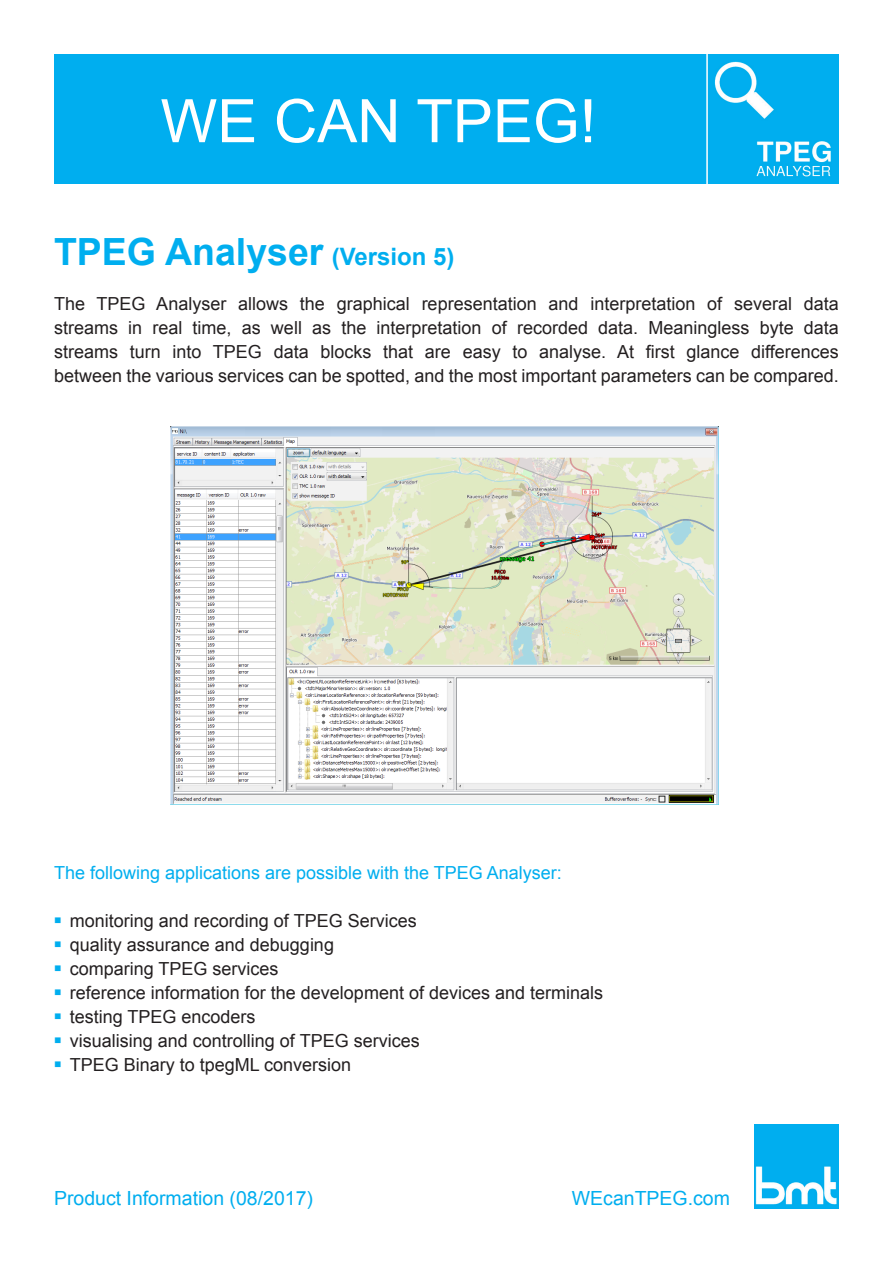
<style>
.page{position:relative;width:893px;height:1263px;background:#fff}
.page>*{position:absolute;margin:0;border:0;box-sizing:border-box;transform-origin:0 0}
.t1{font:60px "Arial";color:#fff}
.t2{font:700 37.5px "Arial";color:#00aeef}
.t3{font:19.5px "Arial";color:#00aeef}
.t4{font:18px "Arial";color:#231f20}
.t5{font:18px "Arial";color:#00aeef}
.s1{font-size:24px}
</style>
<div class="page">
<div style="left:54px;top:54px;width:785px;height:130px;background:#00aeef"></div>
<img style="left:754px;top:1124px;width:85px;height:85px">
<img style="left:714px;top:61px;width:117px;height:116px">
<img style="left:170px;top:426px;width:549px;height:379px">
<hr style="left:706px;top:54px;width:2px;height:131px;background:#fff">
<p class="t1" style="left:161px;top:82px;width:437px">WE CAN TPEG!</p>
<p class="t2" style="left:54px;top:227px;width:402px">TPEG Analyser <span class="s1">(Version 5)</span></p>
<p class="t4" style="left:54px;top:292px;width:786px">The TPEG Analyser allows the graphical representation and interpretation of several data</p>
<p class="t4" style="left:54px;top:316px;width:786px">streams in real time, as well as the interpretation of recorded data. Meaningless byte data</p>
<p class="t4" style="left:54px;top:340px;width:786px">streams turn into TPEG data blocks that are easy to analyse. At first glance differences</p>
<p class="t4" style="left:54px;top:364px;width:786px">between the various services can be spotted, and the most important parameters can be compared.</p>
<p class="t5" style="left:54px;top:861px;width:509px">The following applications are possible with the TPEG Analyser:</p>
<p class="t4" style="left:70px;top:909px;width:348px">monitoring and recording of TPEG Services</p>
<p class="t4" style="left:70px;top:933px;width:266px">quality assurance and debugging</p>
<p class="t4" style="left:70px;top:957px;width:210px">comparing TPEG services</p>
<p class="t4" style="left:70px;top:981px;width:535px">reference information for the development of devices and terminals</p>
<p class="t4" style="left:70px;top:1005px;width:187px">testing TPEG encoders</p>
<p class="t4" style="left:70px;top:1029px;width:351px">visualising and controlling of TPEG services</p>
<p class="t4" style="left:70px;top:1053px;width:283px">TPEG Binary to tpegML conversion</p>
<p class="t3" style="left:54px;top:1185px;width:261px">Product Information (08/2017)</p>
<p class="t3" style="left:572px;top:1185px;width:160px">WEcanTPEG.com</p>
</div>
